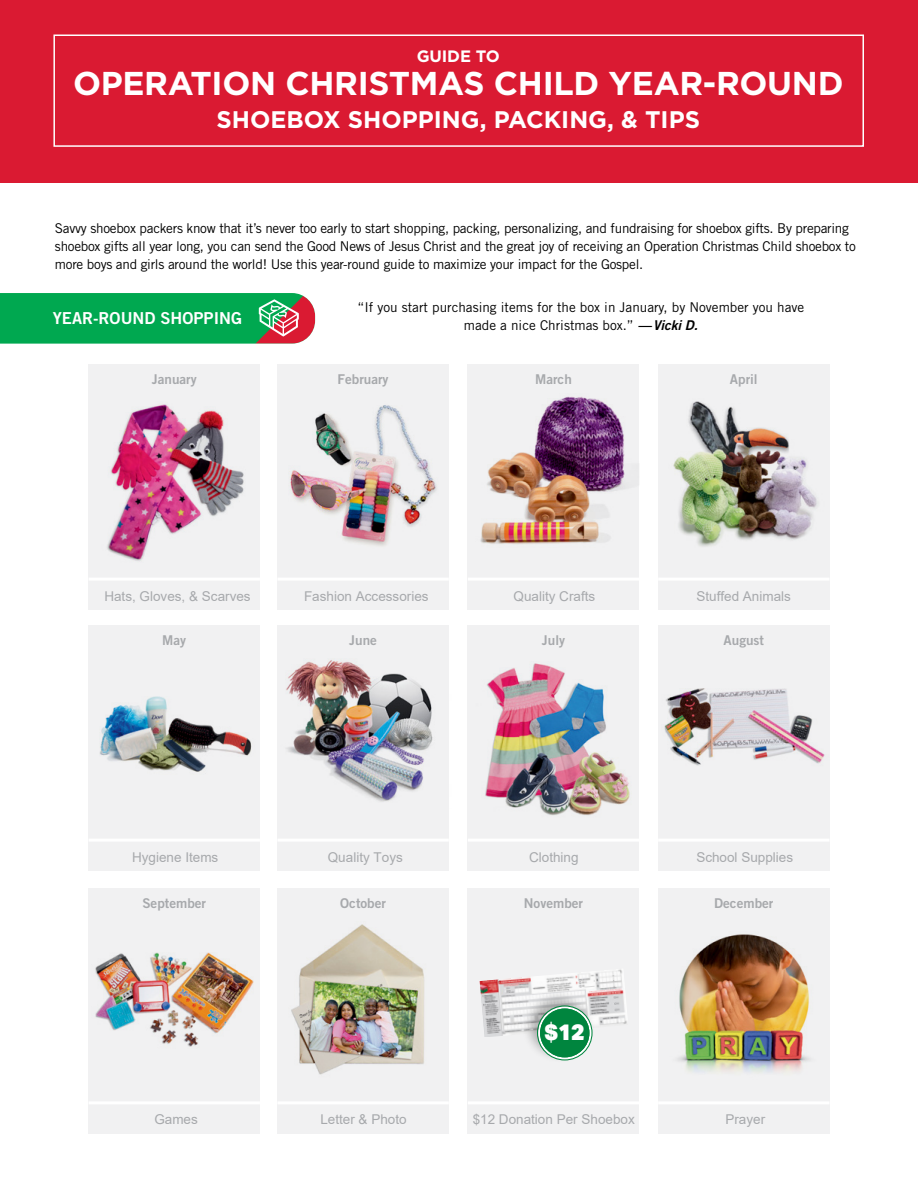
<style>
.page{position:relative;width:918px;height:1188px;background:#fff}
.page>*{position:absolute;margin:0;border:0;box-sizing:border-box;transform-origin:0 0}
.t1{font:700 33px "Gotham";letter-spacing:-.01em;color:#fff}
.t2{font:700 24px "Gotham";color:#fff}
.t3{font:900 22.5px "Aktiv Grotesk";color:#fff}
.t4{font:16.5px "Trade Gothic LT Std Bd 2";color:#fff}
.t5{font:700 16.5px "Gotham";letter-spacing:-.01em;color:#fff}
.t6{font:13.5px/18px "Trade Gothic LT Std";letter-spacing:-.02em;color:#000}
.t7{font:13.5px "Arial";color:#a7a9ac}
.t8{font:13.5px/18px "Trade Gothic LT Std";color:#000;text-align:center}
.t9{font:13.5px "Trade Gothic LT Std Bd 2";color:#a7a9ac}
.s1{font-family:"Trade Gothic LT Std Bd 2 Obl"}
</style>
<div class="page">
<div style="left:0;top:0;width:918px;height:183px;background:#da1a32"></div>
<div style="left:53px;top:34px;width:811px;height:113px;border:2px solid #fff"></div>
<div style="left:89px;top:365px;width:171px;height:245px;background:#f1f1f2"></div>
<hr style="left:89px;top:578px;width:171px;height:3px;background:#fff">
<div style="left:89px;top:626px;width:171px;height:245px;background:#f1f1f2"></div>
<hr style="left:89px;top:839px;width:171px;height:3px;background:#fff">
<div style="left:89px;top:888px;width:171px;height:246px;background:#f1f1f2"></div>
<hr style="left:89px;top:1101px;width:171px;height:3px;background:#fff">
<img style="left:88px;top:402px;width:153px;height:164px">
<div style="left:277px;top:365px;width:172px;height:245px;background:#f1f1f2"></div>
<hr style="left:277px;top:578px;width:172px;height:3px;background:#fff">
<div style="left:277px;top:626px;width:172px;height:245px;background:#f1f1f2"></div>
<hr style="left:277px;top:839px;width:172px;height:3px;background:#fff">
<div style="left:277px;top:888px;width:172px;height:246px;background:#f1f1f2"></div>
<hr style="left:277px;top:1101px;width:172px;height:3px;background:#fff">
<img style="left:241px;top:405px;width:227px;height:150px">
<div style="left:468px;top:365px;width:171px;height:245px;background:#f1f1f2"></div>
<hr style="left:468px;top:578px;width:171px;height:3px;background:#fff">
<div style="left:468px;top:626px;width:171px;height:245px;background:#f1f1f2"></div>
<hr style="left:468px;top:839px;width:171px;height:3px;background:#fff">
<div style="left:468px;top:888px;width:171px;height:246px;background:#f1f1f2"></div>
<hr style="left:468px;top:1101px;width:171px;height:3px;background:#fff">
<img style="left:435px;top:394px;width:191px;height:158px">
<div style="left:658px;top:365px;width:172px;height:245px;background:#f1f1f2"></div>
<hr style="left:658px;top:578px;width:171px;height:3px;background:#fff">
<div style="left:658px;top:626px;width:172px;height:245px;background:#f1f1f2"></div>
<hr style="left:658px;top:839px;width:171px;height:3px;background:#fff">
<div style="left:658px;top:888px;width:172px;height:246px;background:#f1f1f2"></div>
<hr style="left:658px;top:1101px;width:171px;height:3px;background:#fff">
<img style="left:673px;top:401px;width:145px;height:146px">
<img style="left:100px;top:696px;width:144px;height:76px">
<img style="left:244px;top:654px;width:224px;height:148px">
<img style="left:415px;top:657px;width:215px;height:168px">
<img style="left:664px;top:688px;width:161px;height:78px">
<img style="left:88px;top:948px;width:146px;height:107px">
<img style="left:234px;top:917px;width:246px;height:168px">
<img style="left:678px;top:934px;width:132px;height:139px">
<svg style="left:0;top:293px;width:316px;height:51px;background:#1ea055"></svg>
<img style="left:480px;top:970px;width:147px;height:67px">
<div style="left:521px;top:989px;width:75px;height:75px;background:#000;opacity:.28"></div>
<svg style="left:538px;top:1006px;width:54px;height:54px"></svg>
<div style="left:540px;top:1009px;width:49px;height:48px;background:#00853e;border-radius:50%"></div>
<div style="left:537px;top:1005px;width:56px;height:55px;border:1px solid #00853e;border-radius:50%"></div>
<div style="left:540px;top:1009px;width:49px;height:48px;border:3px solid #00853e;border-radius:50%"></div>
<p class="t5" style="left:417px;top:45px;width:84px">GUIDE TO</p>
<h1 class="t1" style="left:73px;top:61px;width:772px">OPERATION CHRISTMAS CHILD YEAR-ROUND</h1>
<h2 class="t2" style="left:216px;top:103px;width:485px">SHOEBOX SHOPPING, PACKING, &amp; TIPS</h2>
<p class="t6" style="left:55px;top:219px;width:802px">Savvy shoebox packers know that it’s never too early to start shopping, packing, personalizing, and fundraising for shoebox gifts. By preparing shoebox gifts all year long, you can send the Good News of Jesus Christ and the great joy of receiving an Operation Christmas Child shoebox to more boys and girls around the world! Use this year-round guide to maximize your impact for the Gospel.</p>
<p class="t4" style="left:53px;top:308px;width:191px">YEAR-ROUND SHOPPING</p>
<p class="t9" style="left:152px;top:371px;width:46px">January</p>
<p class="t8" style="left:358px;top:298px;width:448px">“If you start purchasing items for the box in January, by November you have made a nice Christmas box.” <span class="s1">—Vicki D.</span></p>
<p class="t9" style="left:338px;top:371px;width:53px">February</p>
<p class="t9" style="left:535px;top:371px;width:38px">March</p>
<p class="t9" style="left:730px;top:371px;width:29px">April</p>
<p class="t7" style="left:104px;top:587px;width:148px">Hats, Gloves, &amp; Scarves</p>
<p class="t9" style="left:162px;top:632px;width:25px">May</p>
<p class="t7" style="left:304px;top:587px;width:126px">Fashion Accessories</p>
<p class="t9" style="left:349px;top:632px;width:29px">June</p>
<p class="t7" style="left:514px;top:587px;width:83px">Quality Crafts</p>
<p class="t9" style="left:542px;top:632px;width:25px">July</p>
<p class="t7" style="left:696px;top:587px;width:96px">Stuffed Animals</p>
<p class="t9" style="left:724px;top:632px;width:42px">August</p>
<p class="t7" style="left:132px;top:848px;width:88px">Hygiene Items</p>
<p class="t9" style="left:142px;top:895px;width:65px">September</p>
<p class="t7" style="left:154px;top:1110px;width:45px">Games</p>
<p class="t7" style="left:328px;top:848px;width:77px">Quality Toys</p>
<p class="t9" style="left:340px;top:895px;width:47px">October</p>
<p class="t7" style="left:320px;top:1110px;width:88px">Letter &amp; Photo</p>
<p class="t7" style="left:529px;top:848px;width:51px">Clothing</p>
<p class="t9" style="left:524px;top:895px;width:61px">November</p>
<h3 class="t3" style="left:545px;top:1018px;width:41px">$12</h3>
<p class="t7" style="left:473px;top:1110px;width:164px">$12 Donation Per Shoebox</p>
<p class="t7" style="left:696px;top:848px;width:98px">School Supplies</p>
<p class="t9" style="left:714px;top:895px;width:61px">December</p>
<p class="t7" style="left:725px;top:1110px;width:41px">Prayer</p>
</div>
